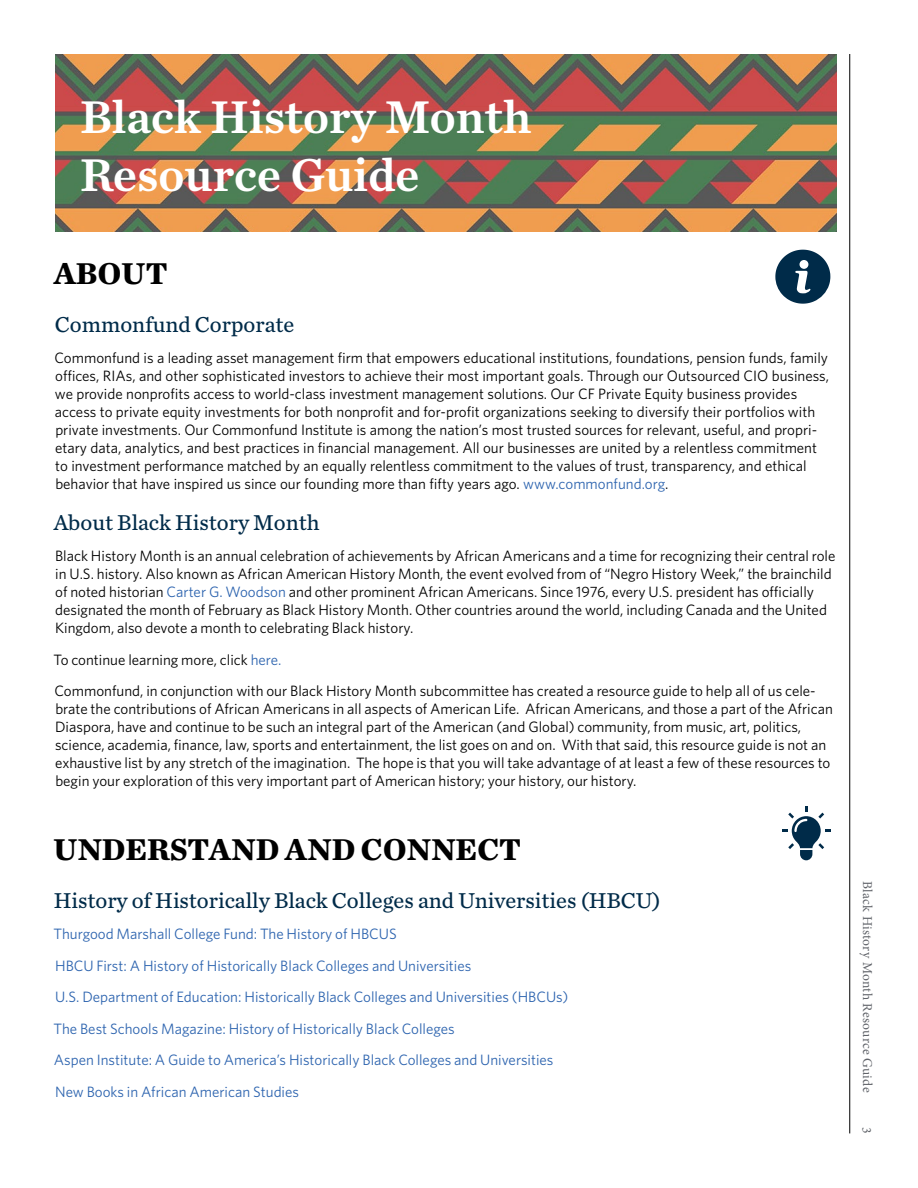
<style>
.page{position:relative;width:918px;height:1188px;background:#fff}
.page>*{position:absolute;margin:0;border:0;box-sizing:border-box;transform-origin:0 0}
.t1{font:48px/57.6px "Chronicle Text G3 Semi";color:#fff}
.t2{font:700 31.5px "Chronicle Text G1";color:#000}
.t3{font:22.5px "Chronicle Text G3";color:#002b49}
.t4{font:15px/18px "Whitney";color:#000}
.t5{font:15px/31.5px "Whitney";color:#2d64af}
.t6{font:13.5px "Minion Pro";letter-spacing:.015em;color:#61646a}
.s1{color:#2d64af}
</style>
<div class="page">
<img style="left:55px;top:54px;width:782px;height:178px">
<svg style="left:775px;top:250px;width:55px;height:54px"></svg>
<hr style="left:849px;top:54px;width:1px;height:1079px;background:#000">
<svg style="left:782px;top:806px;width:48px;height:54px"></svg>
<h1 class="t1" style="left:80px;top:86px;width:453px">Black History Month<br>Resource Guide</h1>
<h2 class="t2" style="left:54px;top:248px;width:116px">ABOUT</h2>
<h3 class="t3" style="left:55px;top:307px;width:241px">Commonfund Corporate</h3>
<p class="t4" style="left:55px;top:349px;width:776px">Commonfund is a leading asset management firm that empowers educational institutions, foundations, pension funds, family offices, RIAs, and other sophisticated investors to achieve their most important goals. Through our Outsourced CIO business, we provide nonprofits access to world-class investment management solutions. Our CF Private Equity business provides access to private equity investments for both nonprofit and for-profit organizations seeking to diversify their portfolios with private investments. Our Commonfund Institute is among the nation’s most trusted sources for relevant, useful, and propri&shy;etary data, analytics, and best practices in financial management. All our businesses are united by a relentless commitment to investment performance matched by an equally relentless commitment to the values of trust, transparency, and ethical behavior that have inspired us since our founding more than fifty years ago. <span class="s1">www.commonfund.org</span>.</p>
<h3 class="t3" style="left:54px;top:505px;width:267px">About Black History Month</h3>
<p class="t4" style="left:55px;top:547px;width:782px">Black History Month is an annual celebration of achievements by African Americans and a time for recognizing their central role in U.S. history. Also known as African American History Month, the event evolved from of “Negro History Week,” the brainchild of noted historian <span class="s1">Carter G. Woodson</span> and other prominent African Americans. Since 1976, every U.S. president has officially designated the month of February as Black History Month. Other countries around the world, including Canada and the United Kingdom, also devote a month to celebrating Black history.</p>
<p class="t4" style="left:54px;top:643px;width:764px;line-height:31.5px">To continue learning more, click <span class="s1">here.<br></span>Commonfund, in conjunction with our Black History Month subcommittee has created a resource guide to help all of us cele-</p>
<p class="t4" style="left:55px;top:700px;width:779px">brate the contributions of African Americans in all aspects of American Life. African Americans, and those a part of the African Diaspora, have and continue to be such an integral part of the American (and Global) community, from music, art, politics, science, academia, finance, law, sports and entertainment, the list goes on and on. With that said, this resource guide is not an exhaustive list by any stretch of the imagination. The hope is that you will take advantage of at least a few of these resources to begin your exploration of this very important part of American history; your history, our history.</p>
<h2 class="t2" style="left:53px;top:824px;width:470px">UNDERSTAND AND CONNECT</h2>
<h3 class="t3" style="left:54px;top:883px;width:608px">History of Historically Black Colleges and Universities (HBCU)</h3>
<p class="t5" style="left:54px;top:918px;width:516px">Thurgood Marshall College Fund: The History of HBCUS<br>HBCU First: A History of Historically Black Colleges and Universities<br>U.S. Department of Education: Historically Black Colleges and Universities (HBCUs)<br>The Best Schools Magazine: History of Historically Black Colleges<br>Aspen Institute: A Guide to America’s Historically Black Colleges and Universities New Books in African American Studies</p>
<p class="t6" style="left:877px;top:881px;width:213px;rotate:90deg">Black History Month Resource Guide</p>
<p class="t6" style="left:876px;top:1127px;width:8px;rotate:90deg">3</p>
</div>
